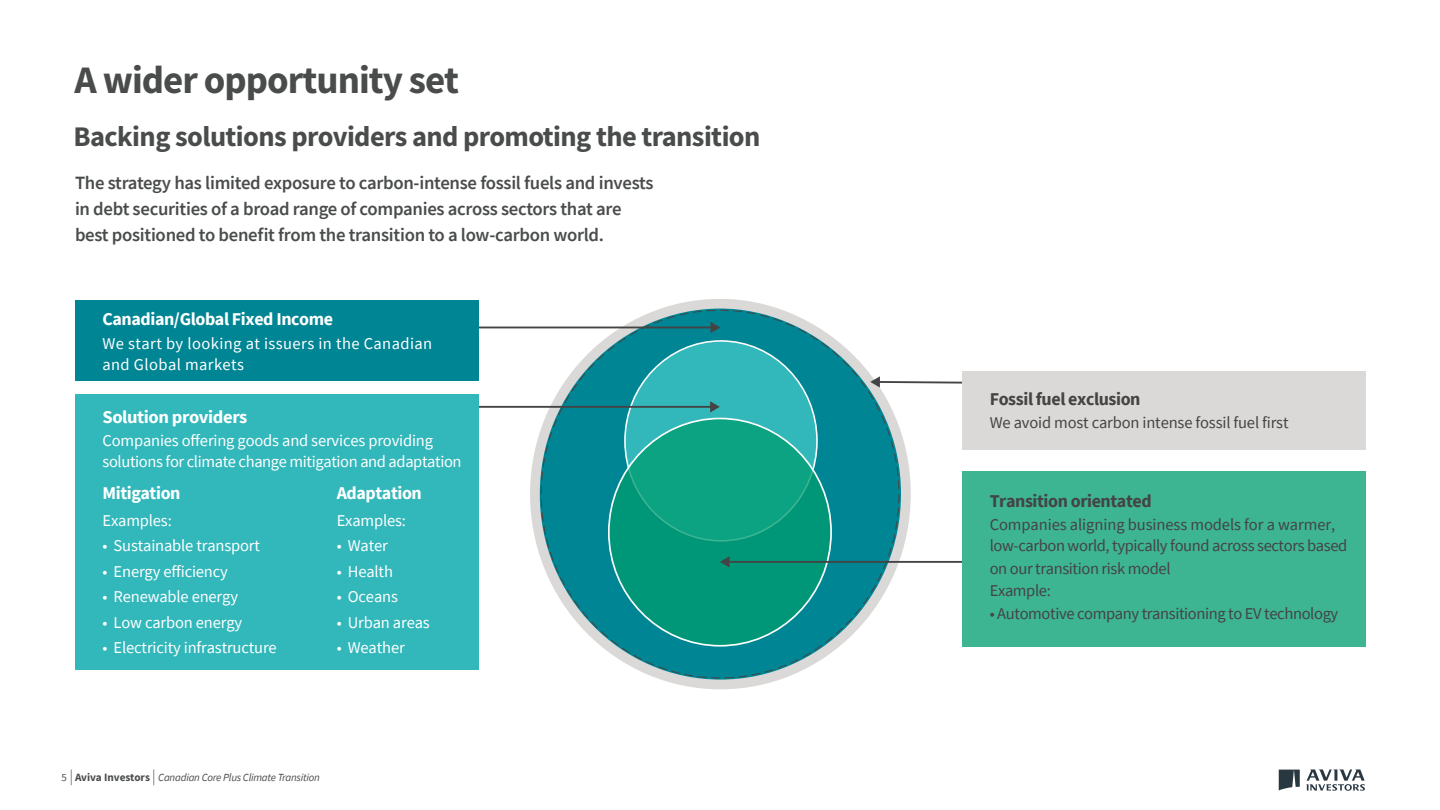
<style>
.page{position:relative;width:1440px;height:810px;background:#fff}
.page>*{position:absolute;margin:0;border:0;box-sizing:border-box;transform-origin:0 0}
.t1{font:700 39px "Source Sans Pro";letter-spacing:-.025em;color:#4a4c4c}
.t2{font:700 28.5px "Source Sans Pro";letter-spacing:-.02em;color:#4a4c4c}
.t3{font:600 18.75px/26.2px "Source Sans Pro";letter-spacing:-.015em;color:#4a4c4c}
.t4{font:700 18px "Source Sans Pro";letter-spacing:-.025em;color:#fff}
.t5{font:700 18px "Source Sans Pro";letter-spacing:-.025em;color:#444}
.t6{font:16.5px/21px "Source Sans Pro";letter-spacing:-.01em;color:#fff}
.t7{font:16.5px/21px "Source Sans Pro";letter-spacing:-.025em;color:#444}
.t8{font:16.5px/21px "Source Sans Pro";letter-spacing:.025em;color:#fff}
.t9{font:italic 10.88px "Source Sans Pro";letter-spacing:-.02em;color:#4a4c4c}
.s1{font-style:normal}
.s2{font-weight:700;font-style:normal;font-size:11.25px}
</style>
<div class="page">
<svg style="left:71px;top:770px;width:1px;height:15px"></svg>
<svg style="left:153px;top:770px;width:1px;height:15px"></svg>
<svg style="left:1306px;top:769px;width:59px;height:22px"></svg>
<svg style="left:1279px;top:770px;width:21px;height:21px"></svg>
<div style="left:535px;top:304px;width:371px;height:380px;background:#008594;border-radius:50%"></div>
<div style="left:530px;top:299px;width:381px;height:390px;border:10px solid #dbd9d8;border-radius:50%"></div>
<div style="left:625px;top:341px;width:192px;height:200px;background:#32b7bb;border-radius:50%"></div>
<div style="left:610px;top:418px;width:222px;height:228px;background:#009778;border-radius:50%"></div>
<svg style="left:870px;top:376px;width:92px;height:12px"></svg>
<hr style="left:477px;top:327px;width:235px;height:1px;background:#444">
<svg style="left:711px;top:322px;width:9px;height:11px"></svg>
<hr style="left:477px;top:406px;width:235px;height:2px;background:#444">
<svg style="left:710px;top:401px;width:10px;height:11px"></svg>
<hr style="left:728px;top:561px;width:234px;height:2px;background:#444">
<svg style="left:720px;top:556px;width:10px;height:11px"></svg>
<div style="left:75px;top:300px;width:404px;height:81px;background:#008594"></div>
<div style="left:962px;top:471px;width:404px;height:176px;background:#3db492"></div>
<div style="left:962px;top:371px;width:404px;height:79px;background:#dbd9d8"></div>
<div style="left:75px;top:395px;width:404px;height:275px;background:#32b7bb"></div>
<h1 class="t1" style="left:75px;top:54px;width:386px">A wider opportunity set</h1>
<h2 class="t2" style="left:73px;top:117px;width:689px">Backing solutions providers and promoting the transition</h2>
<p class="t3" style="left:75px;top:169px;width:580px">The strategy has limited exposure to carbon-intense fossil fuels and invests in debt securities of a broad range of companies across sectors that are best positioned to benefit from the transition to a low-carbon world.</p>
<p class="t4" style="left:102px;top:307px;width:232px">Canadian/Global Fixed Income</p>
<p class="t8" style="left:102px;top:332px;width:331px">We start by looking at issuers in the Canadian and Global markets</p>
<p class="t4" style="left:102px;top:405px;width:147px">Solution providers</p>
<p class="t6" style="left:102px;top:430px;width:361px">Companies offering goods and services providing solutions for climate change mitigation and adaptation</p>
<p class="t4" style="left:337px;top:481px;width:87px">Adaptation</p>
<p class="t6" style="left:337px;top:510px;width:71px">Examples:</p>
<p class="t6" style="left:337px;top:535px;width:53px">• Water</p>
<p class="t6" style="left:337px;top:561px;width:58px">• Health</p>
<p class="t6" style="left:337px;top:586px;width:63px">• Oceans</p>
<p class="t6" style="left:337px;top:612px;width:95px">• Urban areas</p>
<p class="t6" style="left:337px;top:637px;width:70px">• Weather</p>
<p class="t4" style="left:102px;top:481px;width:80px">Mitigation</p>
<p class="t6" style="left:102px;top:510px;width:71px">Examples:</p>
<p class="t6" style="left:102px;top:535px;width:159px">• Sustainable transport</p>
<p class="t6" style="left:102px;top:561px;width:127px">• Energy efficiency</p>
<p class="t6" style="left:102px;top:586px;width:137px">• Renewable energy</p>
<p class="t6" style="left:102px;top:612px;width:141px">• Low carbon energy</p>
<p class="t6" style="left:102px;top:637px;width:176px">• Electricity infrastructure</p>
<p class="t9" style="left:61px;top:770px;width:260px"><span class="s1">5</span> <span class="s2">Aviva Investors</span> Canadian Core Plus Climate Transition</p>
<p class="t5" style="left:990px;top:386px;width:152px">Fossil fuel exclusion</p>
<p class="t7" style="left:990px;top:412px;width:300px">We avoid most carbon intense fossil fuel first</p>
<p class="t5" style="left:990px;top:488px;width:164px">Transition orientated</p>
<p class="t7" style="left:990px;top:514px;width:359px">Companies aligning business models for a warmer, low-carbon world, typically found across sectors based</p>
<p class="t7" style="left:990px;top:557px;width:182px;line-height:22.6px">on our transition risk model<br>Example:</p>
<p class="t7" style="left:990px;top:603px;width:350px">• Automotive company transitioning to EV technology</p>
</div>
